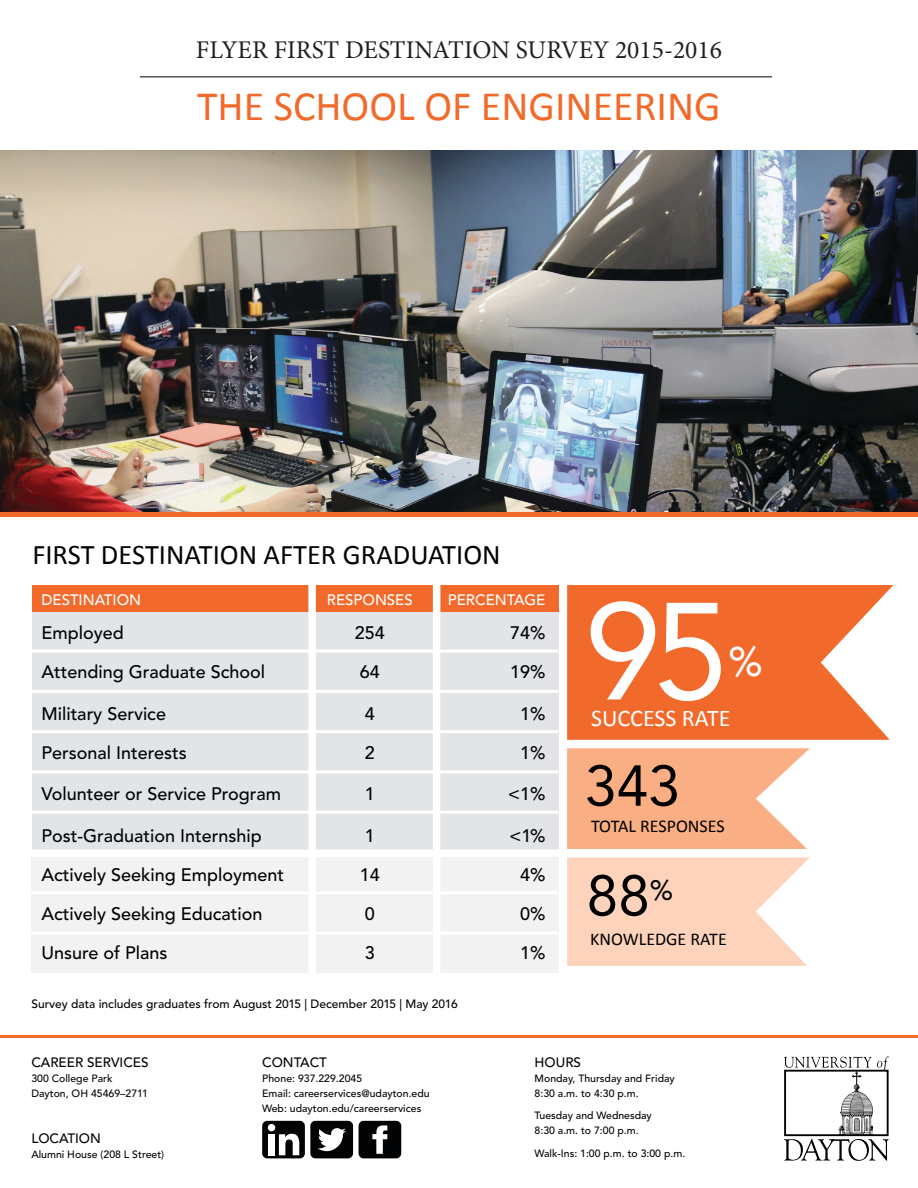
<style>
.page{position:relative;width:918px;height:1188px;background:#fff}
.page>*{position:absolute;margin:0;border:0;box-sizing:border-box;transform-origin:0 0}
.t1{font:136.5px "Avenir LT Std";color:#fff}
.t2{font:57px "Avenir LT Std";color:#000}
.t3{font:42px "Calibri";color:#f26a2b}
.t4{font:41.1px "Avenir LT Std";color:#fff}
.t5{font:28.5px "Calibri";color:#020304}
.t6{font:25.5px "Minion Pro";color:#231f20}
.t7{font:24px "Calibri";color:#fff}
.t8{font:500 18px "Avenir LT Std";color:#020304}
.t9{font:18px "Calibri";color:#000}
.t10{font:500 15px "Avenir LT Std";color:#fff}
.t11{font:500 13.5px "Avenir LT Std";color:#020304}
.t12{font:500 12px "Avenir LT Std";color:#020304}
.t13{font:500 10.5px/15px "Avenir LT Std";color:#020304}
</style>
<div class="page">
<img style="left:0;top:150px;width:918px;height:363px">
<hr style="left:140px;top:76px;width:632px;height:1px;background:#000">
<hr style="left:0;top:513px;width:918px;height:4px;background:#f26a2b">
<svg style="left:784px;top:1139px;width:105px;height:22px"></svg>
<svg style="left:784px;top:1056px;width:105px;height:14px"></svg>
<div style="left:784px;top:1070px;width:105px;height:66px;border:2px solid #020304"></div>
<img style="left:837px;top:1071px;width:36px;height:64px">
<div style="left:262px;top:1121px;width:43px;height:37px;background:#020304;border-radius:5px"></div>
<svg style="left:279px;top:1133px;width:20px;height:22px"></svg>
<div style="left:268px;top:1134px;width:7px;height:21px;background:#fff"></div>
<div style="left:268px;top:1124px;width:7px;height:7px;background:#fff;border-radius:50%"></div>
<div style="left:310px;top:1121px;width:43px;height:37px;background:#020304;border-radius:5px"></div>
<svg style="left:317px;top:1128px;width:29px;height:24px"></svg>
<div style="left:359px;top:1121px;width:42px;height:37px;background:#020304;border-radius:5px"></div>
<svg style="left:372px;top:1125px;width:15px;height:29px"></svg>
<hr style="left:0;top:1035px;width:918px;height:3px;background:#f26a2b">
<svg style="left:567px;top:585px;width:326px;height:155px;background:#f37a43"></svg>
<div style="left:32px;top:613px;width:527px;height:360px;background:#e3e4e5"></div>
<div style="left:31px;top:853px;width:528px;height:120px;background:#f2f2f3"></div>
<div style="left:32px;top:585px;width:527px;height:27px;background:#f26a2b"></div>
<div style="left:433px;top:585px;width:7px;height:388px;background:#fff"></div>
<div style="left:308px;top:585px;width:8px;height:388px;background:#fff"></div>
<hr style="left:21px;top:650px;width:537px;height:3px;background:#fff">
<hr style="left:21px;top:690px;width:537px;height:3px;background:#fff">
<hr style="left:21px;top:730px;width:537px;height:3px;background:#fff">
<hr style="left:21px;top:770px;width:537px;height:3px;background:#fff">
<hr style="left:21px;top:811px;width:537px;height:3px;background:#fff">
<hr style="left:21px;top:891px;width:537px;height:3px;background:#fff">
<hr style="left:21px;top:932px;width:537px;height:3px;background:#fff">
<svg style="left:567px;top:748px;width:243px;height:101px;background:#f9b791"></svg>
<svg style="left:567px;top:857px;width:243px;height:109px;background:#fdd9c2"></svg>
<div style="left:29px;top:849px;width:532px;height:8px;background:#fff"></div>
<p class="t6" style="left:196px;top:32px;width:528px">FLYER FIRST DESTINATION SURVEY 2015-2016</p>
<p class="t3" style="left:197px;top:80px;width:525px">THE SCHOOL OF ENGINEERING</p>
<p class="t5" style="left:32px;top:537px;width:470px">FIRST DESTINATION AFTER GRADUATION</p>
<p class="t10" style="left:41px;top:591px;width:101px">DESTINATION</p>
<p class="t10" style="left:327px;top:591px;width:87px">RESPONSES</p>
<p class="t10" style="left:448px;top:591px;width:99px">PERCENTAGE</p>
<p class="t8" style="left:41px;top:622px;width:84px">Employed</p>
<p class="t8" style="left:355px;top:622px;width:32px">254</p>
<p class="t8" style="left:510px;top:622px;width:37px">74%</p>
<p class="t8" style="left:41px;top:661px;width:225px">Attending Graduate School</p>
<p class="t8" style="left:360px;top:661px;width:22px">64</p>
<p class="t8" style="left:510px;top:661px;width:37px">19%</p>
<p class="t8" style="left:41px;top:703px;width:126px">Military Service</p>
<p class="t8" style="left:365px;top:703px;width:12px">4</p>
<p class="t8" style="left:520px;top:703px;width:27px">1%</p>
<p class="t8" style="left:41px;top:742px;width:147px">Personal Interests</p>
<p class="t8" style="left:365px;top:742px;width:12px">2</p>
<p class="t8" style="left:520px;top:742px;width:27px">1%</p>
<p class="t8" style="left:41px;top:783px;width:241px">Volunteer or Service Program</p>
<p class="t8" style="left:365px;top:783px;width:12px">1</p>
<p class="t8" style="left:508px;top:783px;width:39px">&lt;1%</p>
<p class="t8" style="left:41px;top:825px;width:222px">Post-Graduation Internship</p>
<p class="t8" style="left:365px;top:825px;width:12px">1</p>
<p class="t8" style="left:510px;top:825px;width:37px">&lt;1%</p>
<p class="t8" style="left:41px;top:864px;width:244px">Actively Seeking Employment</p>
<p class="t8" style="left:360px;top:864px;width:22px">14</p>
<p class="t8" style="left:520px;top:864px;width:27px">4%</p>
<p class="t8" style="left:41px;top:903px;width:223px">Actively Seeking Education</p>
<p class="t8" style="left:365px;top:903px;width:12px">0</p>
<p class="t8" style="left:520px;top:903px;width:27px">0%</p>
<p class="t8" style="left:41px;top:942px;width:128px">Unsure of Plans</p>
<p class="t8" style="left:365px;top:942px;width:12px">3</p>
<p class="t8" style="left:520px;top:942px;width:27px">1%</p>
<p class="t12" style="left:31px;top:997px;width:428px">Survey data includes graduates from August 2015 | December 2015 | May 2016</p>
<p class="t1" style="left:585px;top:573px;width:145px">95</p>
<p class="t4" style="left:729px;top:638px;width:36px">%</p>
<p class="t7" style="left:591px;top:703px;width:141px">SUCCESS RATE</p>
<p class="t2" style="left:585px;top:753px;width:97px">343</p>
<p class="t9" style="left:591px;top:814px;width:135px">TOTAL RESPONSES</p>
<p class="t2" style="left:586px;top:863px;width:88px">88<sup>%</sup></p>
<p class="t9" style="left:590px;top:927px;width:138px">KNOWLEDGE RATE</p>
<p class="t11" style="left:31px;top:1054px;width:119px">CAREER SERVICES</p>
<p class="t13" style="left:31px;top:1071px;width:83px">300 College Park</p>
<p class="t13" style="left:31px;top:1086px;width:118px">Dayton, OH 45469–2711</p>
<p class="t11" style="left:31px;top:1131px;width:71px">LOCATION</p>
<p class="t13" style="left:31px;top:1148px;width:134px">Alumni House (208 L Street)</p>
<p class="t11" style="left:262px;top:1054px;width:66px">CONTACT</p>
<p class="t13" style="left:262px;top:1071px;width:102px">Phone: 937.229.2045</p>
<p class="t13" style="left:262px;top:1086px;width:169px">Email: careerservices@udayton.edu</p>
<p class="t13" style="left:262px;top:1101px;width:161px">Web: udayton.edu/careerservices</p>
<p class="t11" style="left:535px;top:1054px;width:48px">HOURS</p>
<p class="t13" style="left:535px;top:1071px;width:142px">Monday, Thursday and Friday<br>8:30 a.m. to 4:30 p.m.</p>
<p class="t13" style="left:535px;top:1109px;width:119px">Tuesday and Wednesday<br>8:30 a.m. to 7:00 p.m.</p>
<p class="t13" style="left:535px;top:1146px;width:152px">Walk-Ins: 1:00 p.m. to 3:00 p.m.</p>
</div>
